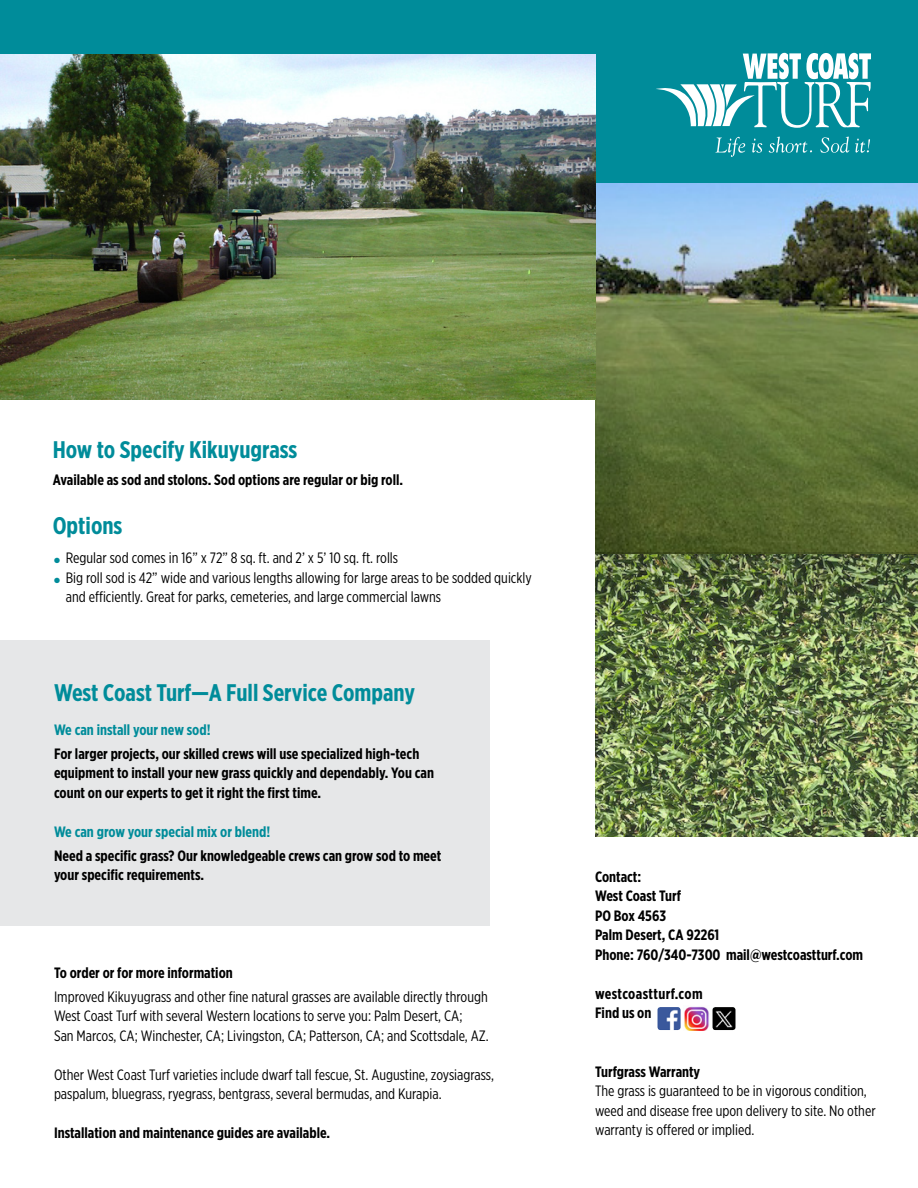
<style>
.page{position:relative;width:918px;height:1188px;background:#fff}
.page>*{position:absolute;margin:0;border:0;box-sizing:border-box;transform-origin:0 0}
.t1{font:700 24px "Gotham X Narrow";color:#008c9a}
.t2{font:15px/19.5px "Gotham X Narrow";color:#000}
.t3{font:700 15px/19.5px "Gotham X Narrow";color:#000}
.t4{font:700 15px "Gotham X Narrow";color:#008c9a}
.t5{font:700 15px/19.5px "Gotham X Narrow";letter-spacing:.02em;color:#000}
.s1{color:#008c9a}
</style>
<div class="page">
<div style="left:0;top:641px;width:490px;height:285px;background:#e6e7e8"></div>
<div style="left:0;top:0;width:918px;height:184px;background:#008c9a"></div>
<svg style="left:656px;top:53px;width:215px;height:75px"></svg>
<svg style="left:715px;top:137px;width:30px;height:20px"></svg>
<svg style="left:752px;top:138px;width:10px;height:15px"></svg>
<svg style="left:769px;top:137px;width:43px;height:16px"></svg>
<svg style="left:820px;top:137px;width:29px;height:16px"></svg>
<svg style="left:855px;top:138px;width:15px;height:15px"></svg>
<img style="left:595px;top:635px;width:323px;height:201px">
<img style="left:657px;top:1007px;width:24px;height:23px">
<img style="left:684px;top:1006px;width:25px;height:25px">
<img style="left:713px;top:1007px;width:22px;height:23px">
<img style="left:595px;top:184px;width:323px;height:369px">
<img style="left:0;top:54px;width:595px;height:346px">
<img style="left:595px;top:553px;width:323px;height:82px">
<h1 class="t1" style="left:53px;top:434px;width:246px">How to Specify Kikuyugrass</h1>
<p class="t3" style="left:53px;top:470px;width:352px">Available as sod and stolons. Sod options are regular or big roll.</p>
<h1 class="t1" style="left:53px;top:511px;width:71px">Options</h1>
<p class="t2" style="left:54px;top:548px;width:346px"><span class="s1">●</span> Regular sod comes in 16” x 72” 8 sq. ft. and 2’ x 5’ 10 sq. ft. rolls</p>
<p class="t2" style="left:66px;top:567px;width:468px;text-indent:-12px"><span class="s1">●</span> Big roll sod is 42” wide and various lengths allowing for large areas to be sodded quickly and efficiently. Great for parks, cemeteries, and large commercial lawns</p>
<h1 class="t1" style="left:54px;top:678px;width:363px">West Coast Turf—A Full Service Company</h1>
<p class="t4" style="left:54px;top:720px;width:158px">We can install your new sod!</p>
<p class="t3" style="left:54px;top:744px;width:382px">For larger projects, our skilled crews will use specialized high-tech equipment to install your new grass quickly and dependably. You can count on our experts to get it right the first time.</p>
<p class="t4" style="left:54px;top:822px;width:218px">We can grow your special mix or blend!</p>
<p class="t3" style="left:54px;top:846px;width:389px">Need a specific grass? Our knowledgeable crews can grow sod to meet your specific requirements.</p>
<p class="t3" style="left:54px;top:963px;width:180px">To order or for more information</p>
<p class="t2" style="left:54px;top:987px;width:436px">Improved Kikuyugrass and other fine natural grasses are available directly through<br>West Coast Turf with several Western locations to serve you: Palm Desert, CA;<br>San Marcos, CA; Winchester, CA; Livingston, CA; Patterson, CA; and Scottsdale, AZ.</p>
<p class="t2" style="left:54px;top:1065px;width:442px">Other West Coast Turf varieties include dwarf tall fescue, St. Augustine, zoysiagrass, paspalum, bluegrass, ryegrass, bentgrass, several bermudas, and Kurapia.</p>
<p class="t3" style="left:54px;top:1123px;width:278px">Installation and maintenance guides are available.</p>
<p class="t3" style="left:595px;top:867px;width:270px">Contact:<br>West Coast Turf<br>PO Box 4563<br>Palm Desert, CA 92261<br>Phone: 760/340-7300 mail@westcoastturf.com</p>
<p class="t5" style="left:595px;top:984px;width:109px">westcoastturf.com<br>Find us on</p>
<p class="t3" style="left:595px;top:1062px;width:107px">Turfgrass Warranty</p>
<p class="t2" style="left:595px;top:1081px;width:282px">The grass is guaranteed to be in vigorous condition, weed and disease free upon delivery to site. No other warranty is offered or implied.</p>
</div>
